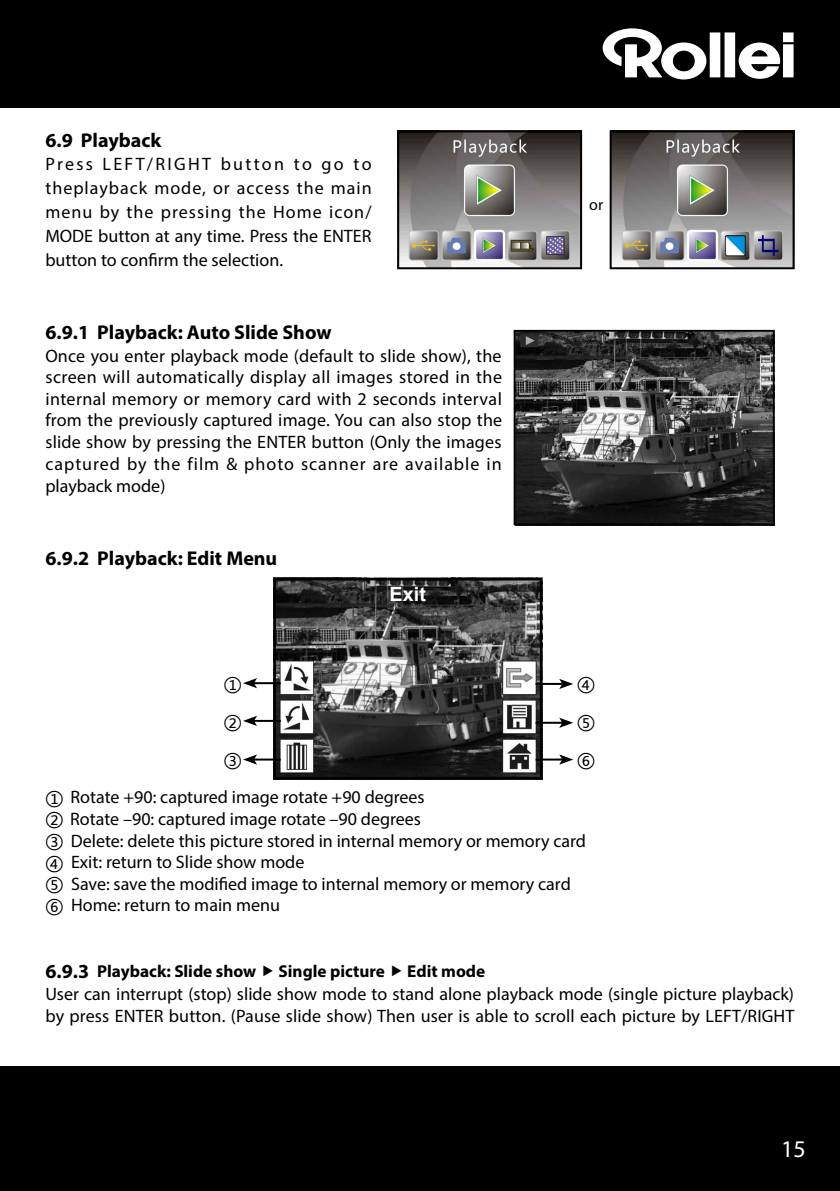
<style>
.page{position:relative;width:840px;height:1191px;background:#fff}
.page>*{position:absolute;margin:0;border:0;box-sizing:border-box;transform-origin:0 0}
.t1{font:24px "Myriad Pro";color:#fff}
.t2{font:700 20px "Myriad Pro";color:#000}
.t3{font:700 19.8px "Arial";color:#fff}
.t4{font:18px/21.8px "Myriad Pro";color:#000;text-align:justify}
.t5{font:18px "Microsoft Ya Hei";color:#000}
.t6{font:700 17.2px "Myriad Pro";color:#000}
.t7{font:16px "Myriad Pro";color:#000}
.s1{font-family:"Microsoft Ya Hei"}
.s2{font-size:20px}
</style>
<div class="page">
<div style="left:0;top:1066px;width:839px;height:125px;background:#000"></div>
<div style="left:0;top:0;width:839px;height:108px;background:#000"></div>
<svg style="left:602px;top:28px;width:191px;height:51px"></svg>
<img style="left:516px;top:333px;width:255px;height:189px">
<div style="left:513px;top:330px;width:261px;height:195px;border:2px solid #000"></div>
<img style="left:400px;top:133px;width:178px;height:133px">
<img style="left:612px;top:133px;width:179px;height:133px">
<div style="left:397px;top:130px;width:184px;height:139px;border:2px solid #000"></div>
<div style="left:609px;top:130px;width:185px;height:139px;border:2px solid #000"></div>
<img style="left:276px;top:581px;width:263px;height:195px">
<div style="left:273px;top:578px;width:269px;height:201px;border:2px solid #000"></div>
<hr style="left:254px;top:682px;width:26px;height:2px;background:#000">
<svg style="left:243px;top:678px;width:14px;height:10px"></svg>
<hr style="left:254px;top:720px;width:26px;height:2px;background:#000">
<svg style="left:243px;top:716px;width:14px;height:10px"></svg>
<hr style="left:254px;top:758px;width:26px;height:2px;background:#000">
<svg style="left:243px;top:754px;width:14px;height:10px"></svg>
<hr style="left:535px;top:758px;width:27px;height:2px;background:#000">
<svg style="left:559px;top:754px;width:14px;height:10px"></svg>
<hr style="left:535px;top:722px;width:27px;height:2px;background:#000">
<svg style="left:559px;top:717px;width:14px;height:11px"></svg>
<hr style="left:535px;top:683px;width:27px;height:2px;background:#000">
<svg style="left:559px;top:679px;width:14px;height:10px"></svg>
<p class="t2" style="left:45px;top:127px;width:117px">6.9 Playback</p>
<p class="t4" style="left:45px;top:151px;width:327px;line-height:24px">Press LEFT/RIGHT button to go to theplayback mode, or access the main menu by the pressing the Home icon/ MODE button at any time. Press the ENTER button to confirm the selection.</p>
<p class="t2" style="left:45px;top:319px;width:287px">6.9.1 Playback: Auto Slide Show</p>
<p class="t4" style="left:45px;top:344px;width:458px">Once you enter playback mode (default to slide show), the screen will automatically display all images stored in the internal memory or memory card with 2 seconds interval from the previously captured image. You can also stop the slide show by pressing the ENTER button (Only the images captured by the film &amp; photo scanner are available in playback mode)</p>
<p class="t2" style="left:45px;top:545px;width:233px">6.9.2 Playback: Edit Menu</p>
<p class="t3" style="left:389px;top:581px;width:38px">Exit</p>
<p class="t7" style="left:589px;top:194px;width:16px">or</p>
<p class="t5" style="left:224px;top:671px;width:19px">①</p>
<p class="t5" style="left:576px;top:671px;width:19px">④</p>
<p class="t5" style="left:224px;top:709px;width:19px">②</p>
<p class="t5" style="left:576px;top:709px;width:19px">⑤</p>
<p class="t5" style="left:224px;top:747px;width:19px">③</p>
<p class="t5" style="left:576px;top:747px;width:19px">⑥</p>
<p class="t4" style="left:45px;top:786px;width:541px;text-align:left"><span class="s1">①</span> Rotate +90: captured image rotate +90 degrees<br><span class="s1">②</span> Rotate –90: captured image rotate –90 degrees<br><span class="s1">③</span> Delete: delete this picture stored in internal memory or memory card <span class="s1">④</span> Exit: return to Slide show mode<br><span class="s1">⑤</span> Save: save the modified image to internal memory or memory card <span class="s1">⑥</span> Home: return to main menu</p>
<p class="t6" style="left:45px;top:960px;width:212px"><span class="s2">6.9.3</span> Playback: Slide show</p>
<p class="t6" style="left:278px;top:960px;width:108px">Single picture</p>
<p class="t6" style="left:407px;top:960px;width:79px">Edit mode</p>
<p class="t4" style="left:45px;top:983px;width:750px">User can interrupt (stop) slide show mode to stand alone playback mode (single picture playback) by press ENTER button. (Pause slide show) Then user is able to scroll each picture by LEFT/RIGHT</p>
<h1 class="t1" style="left:780px;top:1134px;width:26px">15</h1>
</div>
